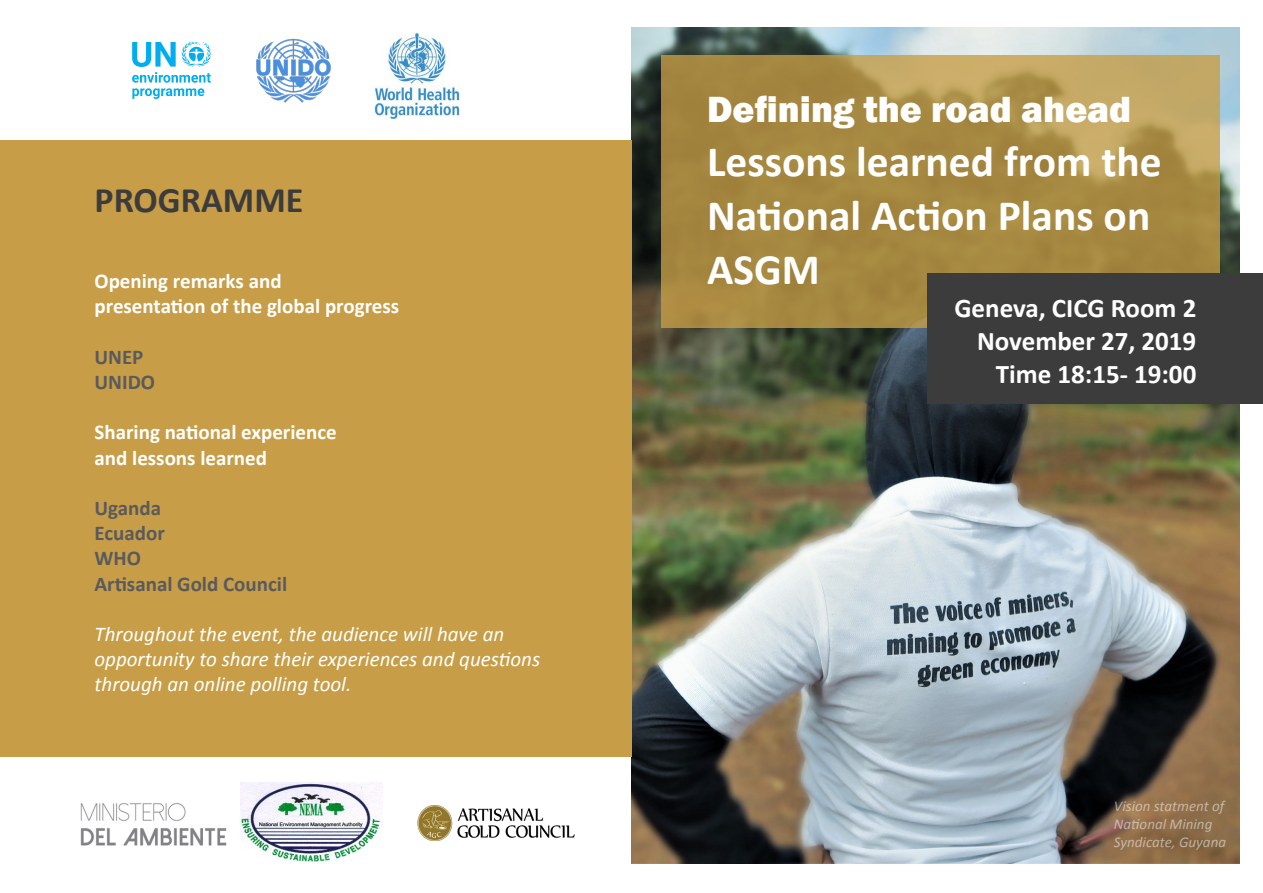
<style>
.page{position:relative;width:1263px;height:893px;background:#fff}
.page>*{position:absolute;margin:0;border:0;box-sizing:border-box;transform-origin:0 0}
.t1{font:700 43.5px/54px "Calibri";color:#fff}
.t2{font:800 37.5px "Franklin Gothic";color:#fff}
.t3{font:700 36px "Calibri";color:#3c3c3d}
.t4{font:700 27px "Calibri";color:#fff}
.t5{font:italic 21px/25.2px "Calibri";color:#fff}
.t6{font:700 21px "Calibri";color:#fff}
.t7{font:700 21px "Calibri";color:#5a5a5d}
.t8{font:italic 15px/18px "Calibri";color:#fff}
</style>
<div class="page">
<img style="left:631px;top:28px;width:609px;height:835px">
<div style="left:0;top:140px;width:631px;height:617px;background:#c79e47"></div>
<svg style="left:662px;top:55px;width:558px;height:272px;background:#aa8d46"></svg>
<div style="left:927px;top:273px;width:335px;height:131px;background:#3c3c3d"></div>
<svg style="left:132px;top:42px;width:78px;height:57px"></svg>
<img style="left:256px;top:38px;width:75px;height:65px">
<img style="left:417px;top:806px;width:158px;height:34px">
<img style="left:80px;top:803px;width:147px;height:43px">
<img style="left:240px;top:782px;width:142px;height:80px">
<img style="left:375px;top:33px;width:84px;height:85px">
<p class="t3" style="left:94px;top:175px;width:210px">PROGRAMME</p>
<p class="t6" style="left:94px;top:266px;width:189px">Opening remarks and</p>
<p class="t6" style="left:94px;top:291px;width:306px">presentation of the global progress</p>
<p class="t7" style="left:94px;top:342px;width:50px">UNEP</p>
<p class="t7" style="left:94px;top:367px;width:62px">UNIDO</p>
<p class="t6" style="left:94px;top:417px;width:244px">Sharing national experience</p>
<p class="t6" style="left:94px;top:443px;width:174px">and lessons learned</p>
<p class="t7" style="left:94px;top:493px;width:68px">Uganda</p>
<p class="t7" style="left:94px;top:518px;width:72px">Ecuador</p>
<p class="t7" style="left:94px;top:543px;width:48px">WHO</p>
<p class="t7" style="left:94px;top:569px;width:194px">Artisanal Gold Council</p>
<p class="t5" style="left:94px;top:620px;width:447px">Throughout the event, the audience will have an opportunity to share their experiences and questions through an online polling tool.</p>
<p class="t2" style="left:707px;top:85px;width:426px">Defining the road ahead</p>
<p class="t1" style="left:707px;top:133px;width:456px">Lessons learned from the<br>National Action Plans on<br>ASGM</p>
<p class="t4" style="left:954px;top:289px;width:243px">Geneva, CICG Room 2</p>
<p class="t4" style="left:977px;top:322px;width:221px">November 27, 2019</p>
<p class="t4" style="left:996px;top:355px;width:202px">Time 18:15- 19:00</p>
<p class="t8" style="left:1114px;top:796px;width:114px">Vision statment of<br>National Mining<br>Syndicate, Guyana</p>
</div>
